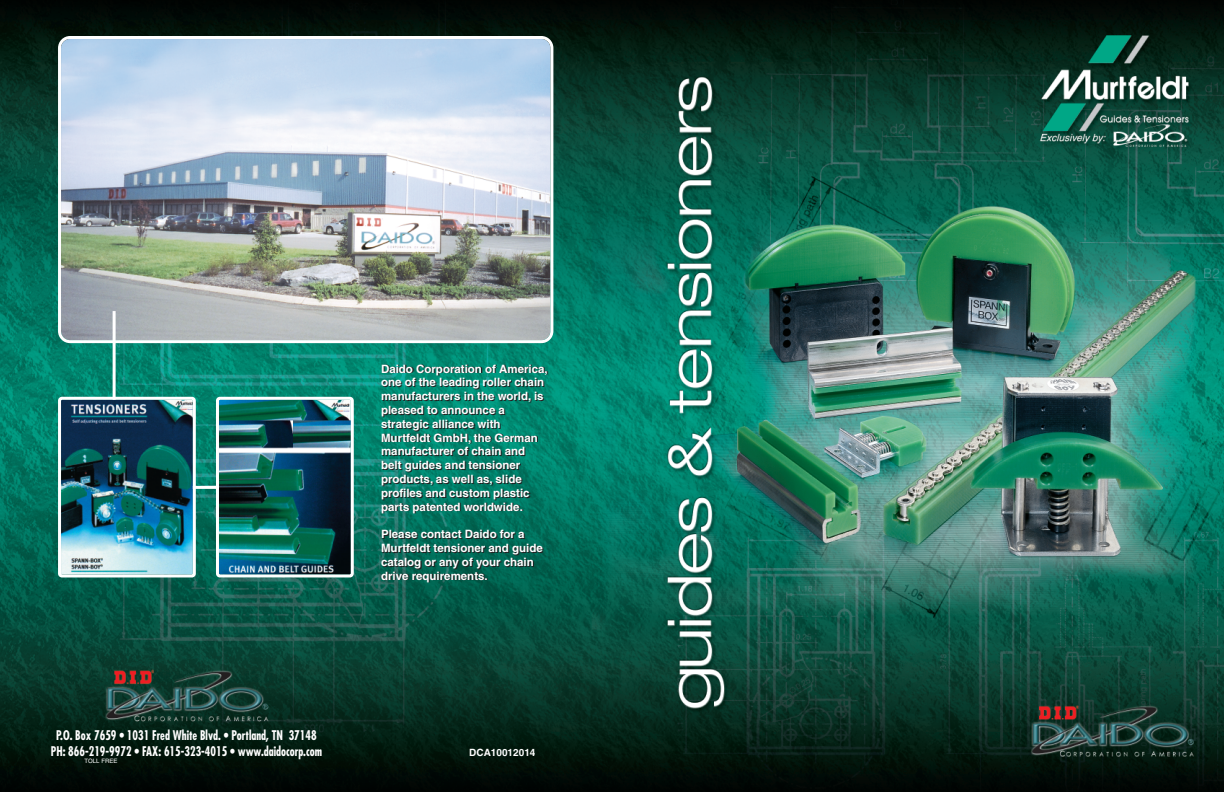
<style>
.page{position:relative;width:1224px;height:792px;background:#fff}
.page>*{position:absolute;margin:0;border:0;box-sizing:border-box;transform-origin:0 0}
.t1{font:700 condensed 13px/16.5px "Futura";color:#fff;text-align:center;scale:.88 1}
.t2{font:700 11.5px/13.8px "Helvetica";color:#fff}
.t3{font:700 10px "Helvetica";color:#fff}
.t4{font:6px "Helvetica";color:#fff}
</style>
<div class="page">
<img style="left:0;top:0;width:1224px;height:792px">
<img style="left:58px;top:36px;width:495px;height:307px">
<hr style="left:113px;top:311px;width:3px;height:184px;background:#fff">
<hr style="left:140px;top:486px;width:160px;height:3px;background:#fff">
<img style="left:58px;top:397px;width:138px;height:180px">
<img style="left:216px;top:397px;width:138px;height:180px">
<p class="t1" style="left:51px;top:728px;width:310px">P.O. Box 7659 • 1031 Fred White Blvd. • Portland, TN 37148<br>PH: 866-219-9972 • FAX: 615-323-4015 • www.daidocorp.com</p>
<p class="t4" style="left:84px;top:758px;width:34px">TOLL FREE</p>
<p class="t2" style="left:381px;top:363px;width:168px">Daido Corporation of America, one of the leading roller chain manufacturers in the world, is pleased to announce a strategic alliance with<br>Murtfeldt GmbH, the German manufacturer of chain and belt guides and tensioner products, as well as, slide profiles and custom plastic parts patented worldwide.</p>
<p class="t2" style="left:381px;top:528px;width:163px">Please contact Daido for a<br>Murtfeldt tensioner and guide catalog or any of your chain drive requirements.</p>
<p class="t3" style="left:469px;top:749px;width:68px">DCA10012014</p>
</div>
